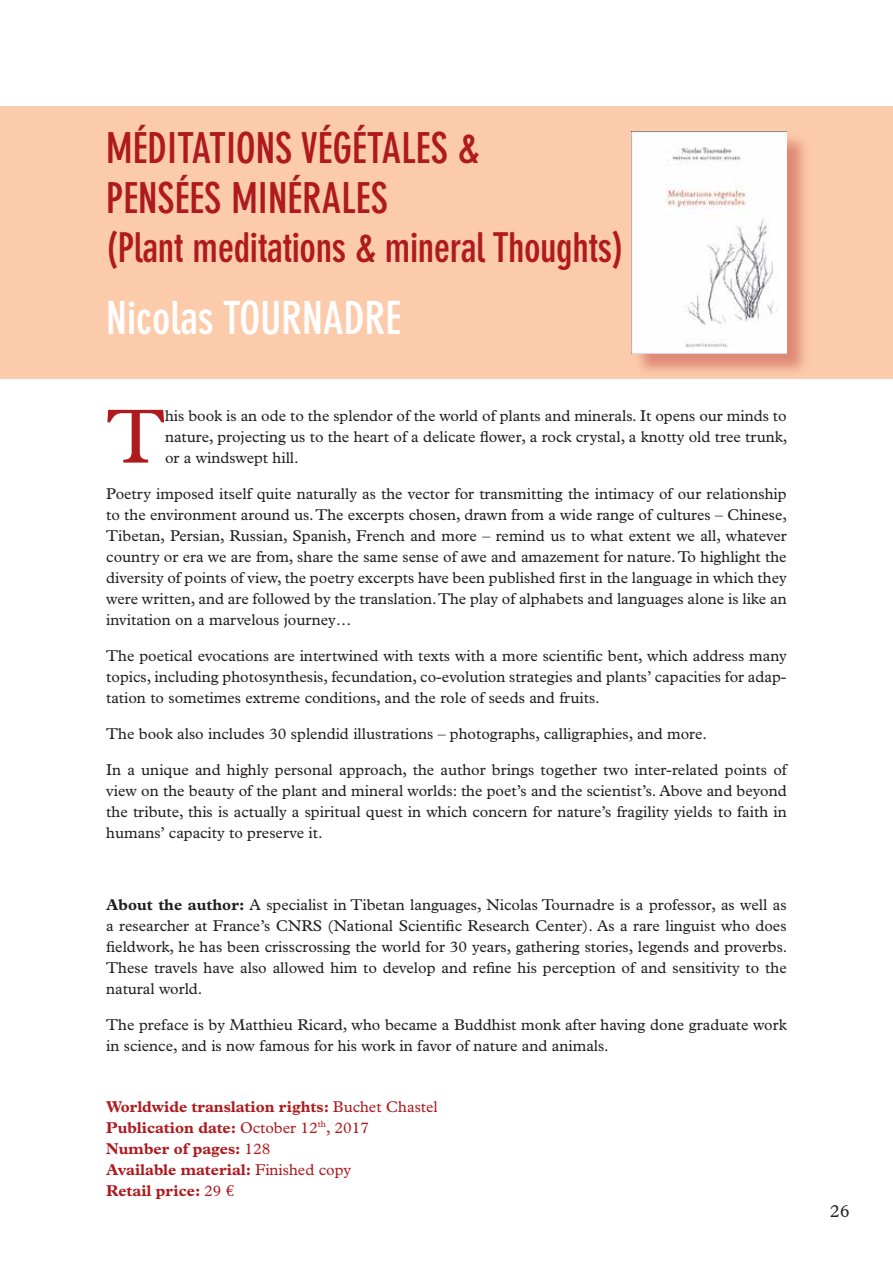
<style>
.page{position:relative;width:893px;height:1263px;background:#fff}
.page>*{position:absolute;margin:0;border:0;box-sizing:border-box;transform-origin:0 0}
.t1{font:77.4px "Plantin";color:#ae1a1e}
.t2{font:700 condensed 45px "DIN Neuzeit Grotesk";color:#fff}
.t3{font:700 condensed 42px/50.4px "DIN Neuzeit Grotesk";color:#ae1a1e}
.t4{font:700 condensed 40.5px "DIN Neuzeit Grotesk";letter-spacing:-.01em;color:#ae1a1e}
.t5{font:18px "Plantin";color:#231f20}
.t6{font:15.75px/21px "Plantin";color:#231f20;text-align:justify}
.t7{font:700 15.75px/21px "Plantin";color:#ae1a1e}
.s1{font-weight:700}
.s2{font-weight:400}
.s3{font-family:"Euro Serif";font-weight:400}
</style>
<div class="page">
<div style="left:0;top:106px;width:893px;height:272px;background:#fccbab"></div>
<div style="left:633px;top:133px;width:177px;height:244px;background:#ae1a1e;opacity:.37"></div>
<img style="left:632px;top:131px;width:155px;height:223px">
<h3 class="t3" style="left:106px;top:123px;width:375px">MÉDITATIONS VÉGÉTALES &amp;<br>PENSÉES MINÉRALES</h3>
<h3 class="t4" style="left:106px;top:224px;width:519px">(Plant meditations &amp; mineral Thoughts)</h3>
<h2 class="t2" style="left:106px;top:292px;width:296px">Nicolas TOURNADRE</h2>
<h1 class="t1" style="left:106px;top:392px;width:60px">T</h1>
<p class="t6" style="left:165px;top:405px;width:624px">his book is an ode to the splendor of the world of plants and minerals. It opens our minds to nature, projecting us to the heart of a delicate flower, a rock crystal, a knotty old tree trunk, or a windswept hill.</p>
<p class="t6" style="left:106px;top:483px;width:682px">Poetry imposed itself quite naturally as the vector for transmitting the intimacy of our relationship to the environment around us. The excerpts chosen, drawn from a wide range of cultures – Chinese, Tibetan, Persian, Russian, Spanish, French and more – remind us to what extent we all, whatever country or era we are from, share the same sense of awe and amazement for nature. To highlight the diversity of points of view, the poetry excerpts have been published first in the language in which they were written, and are followed by the translation. The play of alphabets and languages alone is like an invitation on a marvelous journey…</p>
<p class="t6" style="left:106px;top:645px;width:682px">The poetical evocations are intertwined with texts with a more scientific bent, which address many topics, including photosynthesis, fecundation, co-evolution strategies and plants’ capacities for adap&shy;tation to sometimes extreme conditions, and the role of seeds and fruits.</p>
<p class="t6" style="left:106px;top:723px;width:602px">The book also includes 30 splendid illustrations – photographs, calligraphies, and more.</p>
<p class="t6" style="left:106px;top:759px;width:682px">In a unique and highly personal approach, the author brings together two inter-related points of view on the beauty of the plant and mineral worlds: the poet’s and the scientist’s. Above and beyond the tribute, this is actually a spiritual quest in which concern for nature’s fragility yields to faith in humans’ capacity to preserve it.</p>
<p class="t6" style="left:106px;top:894px;width:682px"><span class="s1">About the author:</span> A specialist in Tibetan languages, Nicolas Tournadre is a professor, as well as a researcher at France’s CNRS (National Scientific Research Center). As a rare linguist who does fieldwork, he has been crisscrossing the world for 30 years, gathering stories, legends and proverbs.<br>These travels have also allowed him to develop and refine his perception of and sensitivity to the natural world.</p>
<p class="t6" style="left:106px;top:1014px;width:682px">The preface is by Matthieu Ricard, who became a Buddhist monk after having done graduate work in science, and is now famous for his work in favor of nature and animals.</p>
<p class="t7" style="left:106px;top:1095px;width:333px">Worldwide translation rights: <span class="s2">Buchet Chastel<br></span>Publication date: <span class="s2">October 12</span><sup>th</sup><span class="s2">, 2017<br></span>Number of pages: <span class="s2">128<br></span>Available material: <span class="s2">Finished copy<br></span>Retail price: <span class="s2">29</span> <span class="s3">€</span></p>
<p class="t5" style="left:830px;top:1200px;width:21px">26</p>
</div>
